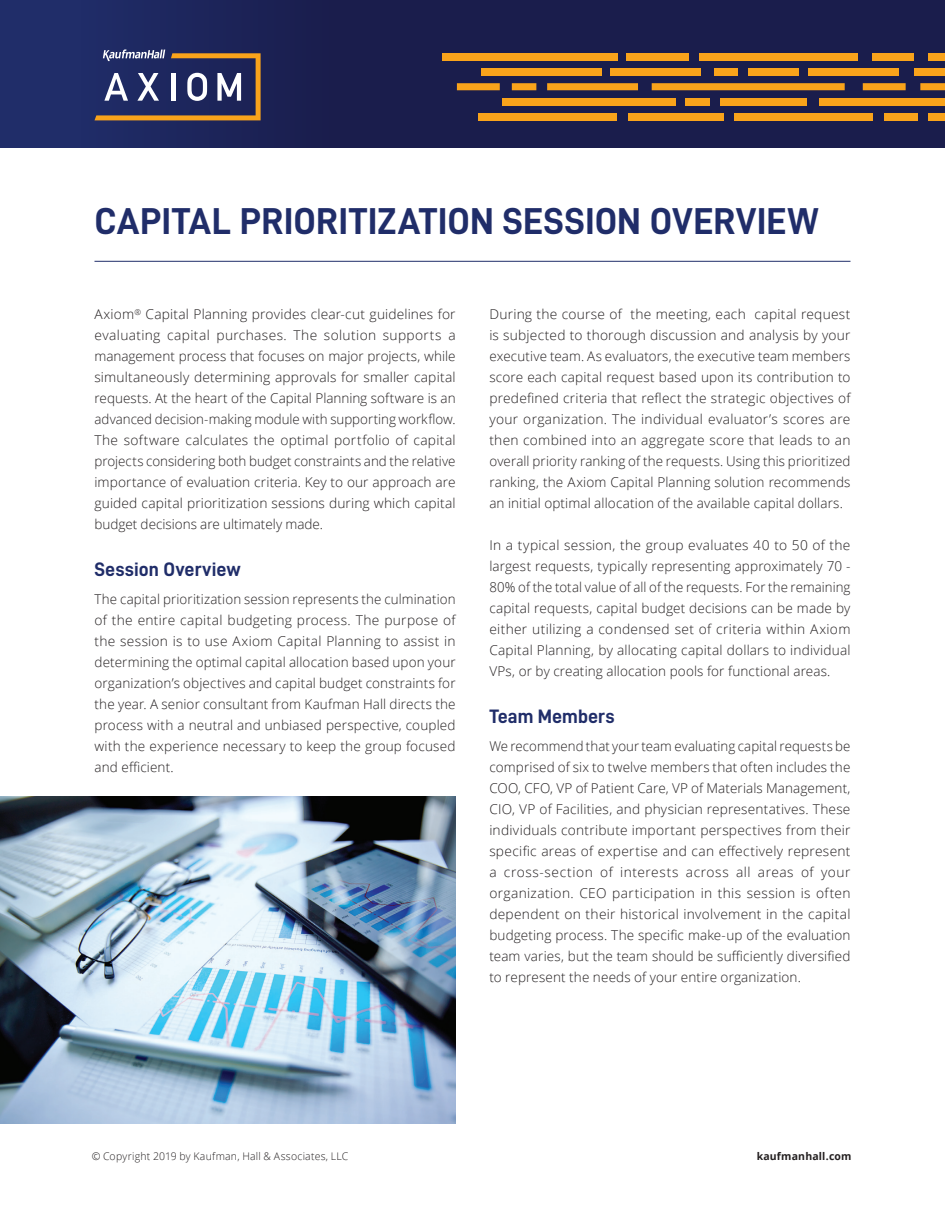
<style>
.page{position:relative;width:945px;height:1215px;background:#fff}
.page>*{position:absolute;margin:0;border:0;box-sizing:border-box;transform-origin:0 0}
.t1{font:37.5px "D DIN Bold";color:#202d69}
.Subhed{font:19.5px "D DIN Bold";color:#202d69}
.t2{font:300 13.5px/21px "Open Sans";letter-spacing:.01em;color:#231f20;text-align:justify}
.t3{font:300 10.5px "Open Sans";letter-spacing:.02em;color:#231f20}
.t4{font:700 10.5px "Open Sans";letter-spacing:.015em;color:#231f20}
</style>
<div class="page">
<div style="left:0;top:0;width:945px;height:147px;background:#1a1d4c"></div>
<div style="left:0;top:0;width:335px;height:147px;background:linear-gradient(to right,#22306e,#1b1e4d)"></div>
<div style="left:442px;top:53px;width:175px;height:7px;background:#f9a31b"></div>
<div style="left:699px;top:53px;width:159px;height:7px;background:#f9a31b"></div>
<div style="left:872px;top:53px;width:42px;height:7px;background:#f9a31b"></div>
<div style="left:482px;top:68px;width:120px;height:7px;background:#f9a31b"></div>
<div style="left:502px;top:98px;width:174px;height:7px;background:#f9a31b"></div>
<div style="left:820px;top:98px;width:125px;height:7px;background:#f9a31b"></div>
<div style="left:547px;top:83px;width:91px;height:7px;background:#f9a31b"></div>
<div style="left:652px;top:83px;width:193px;height:7px;background:#f9a31b"></div>
<div style="left:627px;top:53px;width:62px;height:7px;background:#f9a31b"></div>
<div style="left:512px;top:83px;width:24px;height:7px;background:#f9a31b"></div>
<div style="left:685px;top:98px;width:25px;height:7px;background:#f9a31b"></div>
<div style="left:721px;top:98px;width:86px;height:7px;background:#f9a31b"></div>
<div style="left:610px;top:68px;width:91px;height:7px;background:#f9a31b"></div>
<div style="left:808px;top:68px;width:91px;height:7px;background:#f9a31b"></div>
<div style="left:714px;top:68px;width:24px;height:7px;background:#f9a31b"></div>
<div style="left:749px;top:68px;width:50px;height:7px;background:#f9a31b"></div>
<div style="left:457px;top:83px;width:43px;height:7px;background:#f9a31b"></div>
<div style="left:863px;top:83px;width:43px;height:7px;background:#f9a31b"></div>
<div style="left:478px;top:113px;width:139px;height:7px;background:#f9a31b"></div>
<div style="left:734px;top:113px;width:139px;height:7px;background:#f9a31b"></div>
<div style="left:628px;top:113px;width:95px;height:7px;background:#f9a31b"></div>
<div style="left:928px;top:53px;width:17px;height:7px;background:#f9a31b"></div>
<div style="left:915px;top:68px;width:30px;height:7px;background:#f9a31b"></div>
<div style="left:920px;top:83px;width:25px;height:7px;background:#f9a31b"></div>
<div style="left:884px;top:113px;width:34px;height:7px;background:#f9a31b"></div>
<div style="left:929px;top:113px;width:16px;height:7px;background:#f9a31b"></div>
<img style="left:0;top:796px;width:456px;height:328px">
<svg style="left:95px;top:49px;width:166px;height:71px"></svg>
<hr style="left:94px;top:261px;width:756px;height:1px;background:#202d69">
<p class="t1" style="left:94px;top:200px;width:726px">CAPITAL PRIORITIZATION SESSION OVERVIEW</p>
<p class="t2" style="left:94px;top:304px;width:363px">Axiom<sup>®</sup> Capital Planning provides clear-cut guidelines for evaluating capital purchases. The solution supports a management process that focuses on major projects, while simultaneously determining approvals for smaller capital requests. At the heart of the Capital Planning software is an advanced decision-making module with supporting workflow.<br>The software calculates the optimal portfolio of capital projects considering both budget constraints and the relative importance of evaluation criteria. Key to our approach are guided capital prioritization sessions during which capital budget decisions are ultimately made.</p>
<p class="Subhed" style="left:94px;top:558px;width:148px">Session Overview</p>
<p class="t2" style="left:94px;top:588px;width:363px">The capital prioritization session represents the culmination of the entire capital budgeting process. The purpose of the session is to use Axiom Capital Planning to assist in determining the optimal capital allocation based upon your organization’s objectives and capital budget constraints for the year. A senior consultant from Kaufman Hall directs the process with a neutral and unbiased perspective, coupled with the experience necessary to keep the group focused and efficient.</p>
<p class="t2" style="left:489px;top:304px;width:363px">During the course of the meeting, each capital request is subjected to thorough discussion and analysis by your executive team. As evaluators, the executive team members score each capital request based upon its contribution to predefined criteria that reflect the strategic objectives of your organization. The individual evaluator’s scores are then combined into an aggregate score that leads to an overall priority ranking of the requests. Using this prioritized ranking, the Axiom Capital Planning solution recommends an initial optimal allocation of the available capital dollars.</p>
<p class="t2" style="left:489px;top:535px;width:363px">In a typical session, the group evaluates 40 to 50 of the largest requests, typically representing approximately 70 - 80% of the total value of all of the requests. For the remaining capital requests, capital budget decisions can be made by either utilizing a condensed set of criteria within Axiom Capital Planning, by allocating capital dollars to individual VPs, or by creating allocation pools for functional areas.</p>
<p class="Subhed" style="left:489px;top:705px;width:127px">Team Members</p>
<p class="t2" style="left:489px;top:735px;width:363px">We recommend that your team evaluating capital requests be comprised of six to twelve members that often includes the COO, CFO, VP of Patient Care, VP of Materials Management, CIO, VP of Facilities, and physician representatives. These individuals contribute important perspectives from their specific areas of expertise and can effectively represent a cross-section of interests across all areas of your organization. CEO participation in this session is often dependent on their historical involvement in the capital budgeting process. The specific make-up of the evaluation team varies, but the team should be sufficiently diversified to represent the needs of your entire organization.</p>
<p class="t3" style="left:92px;top:1149px;width:258px">© Copyright 2019 by Kaufman, Hall &amp; Associates, LLC</p>
<p class="t4" style="left:757px;top:1149px;width:96px">kaufmanhall.com</p>
</div>
